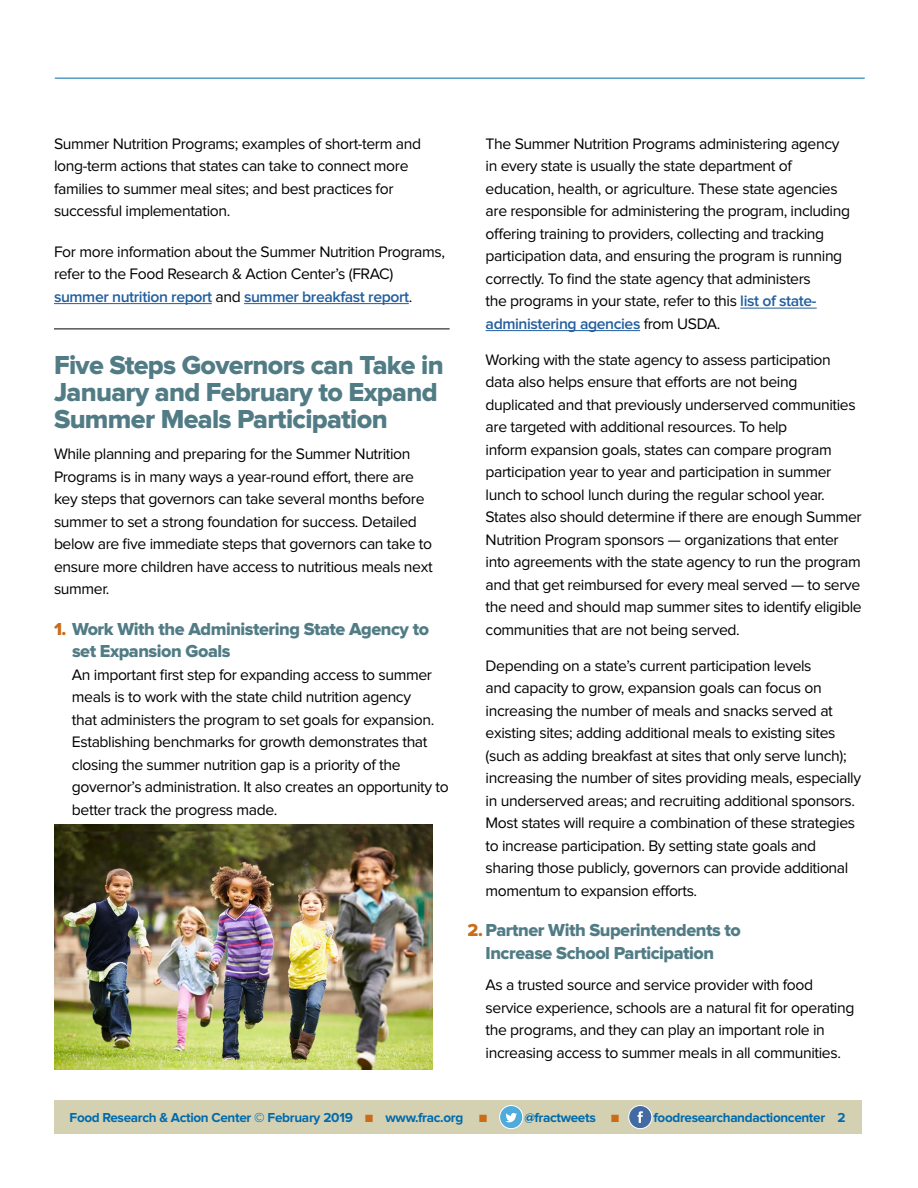
<style>
.page{position:relative;width:918px;height:1188px;background:#fff}
.page>*{position:absolute;margin:0;border:0;box-sizing:border-box;transform-origin:0 0}
.t1{font:27px/27px "Proxima Nova Extrabld";letter-spacing:-.025em;color:#527c85}
.t2{font:18px/22.5px "Proxima Nova Extrabld";letter-spacing:-.025em;color:#527c85}
.t3{font:15.75px/22.5px "Proxima Nova";letter-spacing:-.025em;color:#000}
.t4{font:700 13.5px "Proxima Nova";letter-spacing:-.025em;color:#006aad}
.s1{font-weight:600;color:#215e9e}
.s2{color:#ca6c18}
</style>
<div class="page">
<hr style="left:54px;top:329px;width:396px;height:1px;background:#000">
<hr style="left:54px;top:303px;width:158px;height:1px;background:#215e9e">
<hr style="left:244px;top:303px;width:165px;height:1px;background:#215e9e">
<hr style="left:740px;top:308px;width:77px;height:1px;background:#215e9e">
<hr style="left:486px;top:330px;width:154px;height:1px;background:#215e9e">
<hr style="left:55px;top:78px;width:810px;height:1px;background:#006aad">
<img style="left:54px;top:825px;width:379px;height:244px">
<div style="left:54px;top:1100px;width:807px;height:34px;background:#d4d1b3"></div>
<div style="left:629px;top:1105px;width:23px;height:24px;background:#446aa3;border:1px solid #fff;border-radius:50%"></div>
<svg style="left:637px;top:1111px;width:6px;height:12px"></svg>
<div style="left:500px;top:1105px;width:23px;height:24px;background:#4eabdb;border:1px solid #fff;border-radius:50%"></div>
<svg style="left:505px;top:1113px;width:12px;height:9px"></svg>
<p class="t3" style="left:54px;top:133px;width:369px">Summer Nutrition Programs; examples of short-term and long-term actions that states can take to connect more families to summer meal sites; and best practices for successful implementation.</p>
<p class="t3" style="left:54px;top:241px;width:393px">For more information about the Summer Nutrition Programs, refer to the Food Research &amp; Action Center’s (FRAC) <span class="s1">summer nutrition report</span> and <span class="s1">summer breakfast report</span>.</p>
<h1 class="t1" style="left:54px;top:352px;width:391px">Five Steps Governors can Take in<br>January and February to Expand<br>Summer Meals Participation</h1>
<p class="t3" style="left:54px;top:443px;width:380px">While planning and preparing for the Summer Nutrition Programs is in many ways a year-round effort, there are key steps that governors can take several months before summer to set a strong foundation for success. Detailed below are five immediate steps that governors can take to ensure more children have access to nutritious meals next summer.</p>
<p class="t2" style="left:72px;top:618px;width:359px;text-indent:-18px"><span class="s2">1.</span> Work With the Administering State Agency to set Expansion Goals</p>
<p class="t3" style="left:72px;top:664px;width:378px">An important first step for expanding access to summer meals is to work with the state child nutrition agency<br>that administers the program to set goals for expansion.<br>Establishing benchmarks for growth demonstrates that closing the summer nutrition gap is a priority of the governor’s administration. It also creates an opportunity to better track the progress made.</p>
<p class="t3" style="left:486px;top:133px;width:366px">The Summer Nutrition Programs administering agency in every state is usually the state department of education, health, or agriculture. These state agencies are responsible for administering the program, including offering training to providers, collecting and tracking participation data, and ensuring the program is running correctly. To find the state agency that administers<br>the programs in your state, refer to this <span class="s1">list of state&shy;administering agencies</span> from USDA.</p>
<p class="t3" style="left:486px;top:349px;width:378px">Working with the state agency to assess participation data also helps ensure that efforts are not being duplicated and that previously underserved communities are targeted with additional resources. To help<br>inform expansion goals, states can compare program participation year to year and participation in summer lunch to school lunch during the regular school year.<br>States also should determine if there are enough Summer Nutrition Program sponsors — organizations that enter into agreements with the state agency to run the program and that get reimbursed for every meal served — to serve the need and should map summer sites to identify eligible communities that are not being served.</p>
<p class="t3" style="left:486px;top:655px;width:377px">Depending on a state’s current participation levels<br>and capacity to grow, expansion goals can focus on increasing the number of meals and snacks served at existing sites; adding additional meals to existing sites (such as adding breakfast at sites that only serve lunch); increasing the number of sites providing meals, especially in underserved areas; and recruiting additional sponsors.<br>Most states will require a combination of these strategies to increase participation. By setting state goals and sharing those publicly, governors can provide additional momentum to expansion efforts.</p>
<p class="t2" style="left:468px;top:920px;width:275px;text-align:center"><span class="s2">2.</span> Partner With Superintendents to<br>Increase School Participation</p>
<p class="t3" style="left:486px;top:974px;width:370px">As a trusted source and service provider with food service experience, schools are a natural fit for operating the programs, and they can play an important role in increasing access to summer meals in all communities.</p>
<p class="t4" style="left:70px;top:1112px;width:419px">Food Research &amp; Action Center © February 2019 <span class="s2">■</span> www.frac.org <span class="s2">■</span></p>
<p class="t4" style="left:524px;top:1112px;width:96px">@fractweets <span class="s2">■</span></p>
<p class="t4" style="left:654px;top:1112px;width:193px">foodresearchandactioncenter 2</p>
</div>
